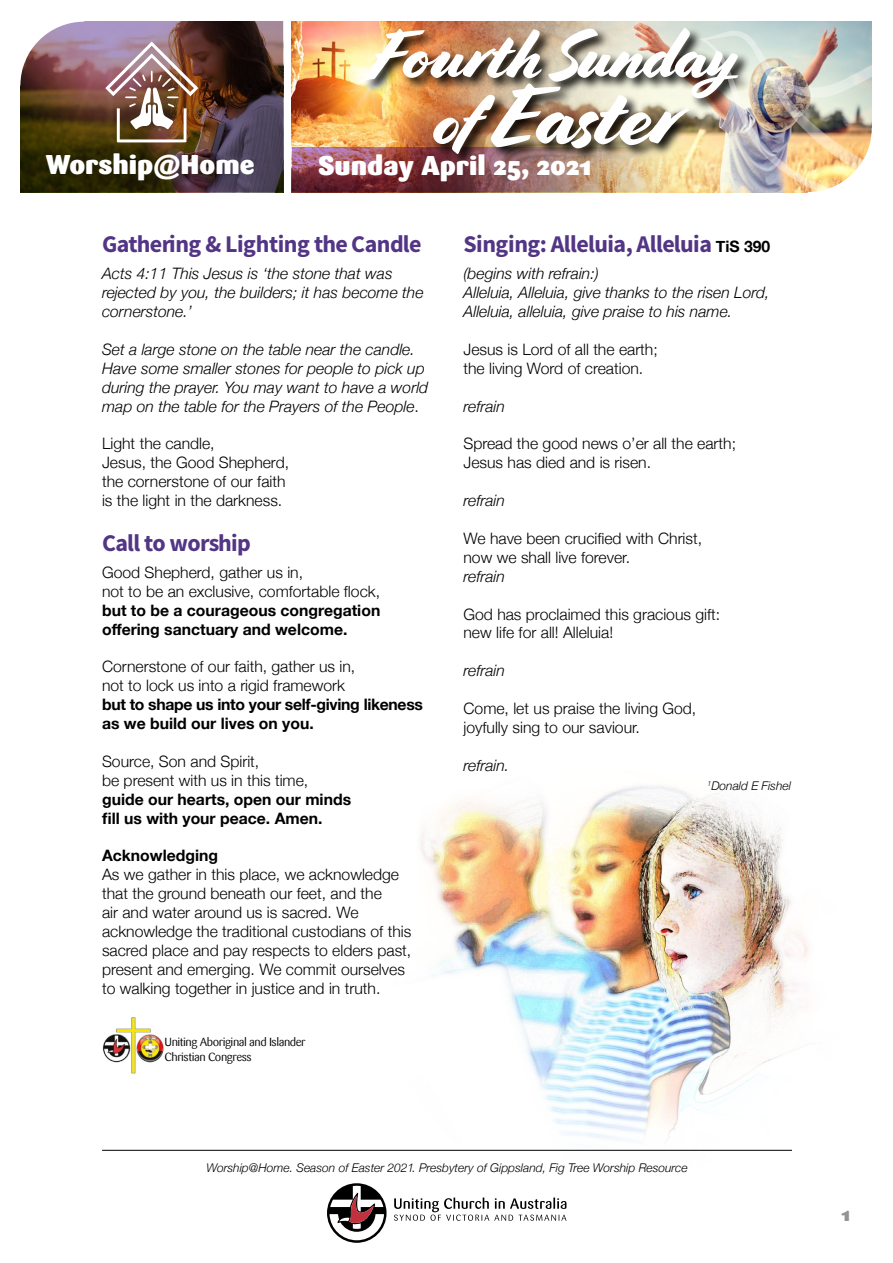
<style>
.page{position:relative;width:893px;height:1263px;background:#fff}
.page>*{position:absolute;margin:0;border:0;box-sizing:border-box;transform-origin:0 0}
.t1{font:84px "Cortado";color:#fff}
.t2{font:69px "Cortado";color:#fff}
.t3{font:900 27px "Sari";color:#fff}
.t4{font:24px "Source Sans Variable";letter-spacing:-.02em;color:#533585}
.t5{font:900 19.5px "Sari";color:#939393}
.t6{font:300 15.75px/18.9px "Helvetica Neue";color:#000}
.t7{font:italic 300 15.75px/18.9px "Helvetica Neue";color:#000}
.t8{font:700 15.75px/18.9px "Helvetica Neue";color:#000}
.t9{font:700 15.75px/18.9px "Helvetica Neue";letter-spacing:-.02em;color:#000}
.t10{font:italic 300 12px "Helvetica Neue";color:#000}
.t11{font:11.7px/14.4px "Sari";letter-spacing:-.04em;color:#000}
.s1{font-size:69px}
.s2{font-style:normal}
.s3{font-family:"Helvetica Neue";font-weight:700;font-size:15.75px;color:#000}
</style>
<div class="page">
<img style="left:374px;top:786px;width:435px;height:364px">
<svg style="left:394px;top:1197px;width:172px;height:24px"></svg>
<svg style="left:327px;top:1183px;width:60px;height:60px"></svg>
<hr style="left:102px;top:1150px;width:690px;height:1px;background:#000">
<img style="left:292px;top:22px;width:407px;height:170px">
<img style="left:20px;top:22px;width:263px;height:170px">
<img style="left:105px;top:42px;width:93px;height:100px">
<img style="left:292px;top:148px;width:394px;height:44px">
<svg style="left:20px;top:21px;width:64px;height:64px"></svg>
<div style="left:362px;top:26px;width:390px;height:141px;background:#000;opacity:.91"></div>
<img style="left:699px;top:22px;width:173px;height:171px">
<img style="left:103px;top:1017px;width:61px;height:57px">
<h3 class="t3" style="left:46px;top:148px;width:210px">Worship@Home</h3>
<h2 class="t2" style="left:370px;top:15px;width:371px">Fourth Sunday</h2>
<h1 class="t1" style="left:432px;top:67px;width:246px"><span class="s1">of</span> Easter</h1>
<h3 class="t3" style="left:318px;top:148px;width:275px">Sunday April 25, 2021</h3>
<h3 class="t4" style="left:102px;top:229px;width:321px">Gathering &amp; Lighting the Candle</h3>
<p class="t7" style="left:102px;top:263px;width:323px">Acts 4:11 This Jesus is ‘the stone that was rejected by you, the builders; it has become the cornerstone.’</p>
<p class="t7" style="left:102px;top:339px;width:328px">Set a large stone on the table near the candle.<br>Have some smaller stones for people to pick up during the prayer. You may want to have a world map on the table for the Prayers of the People<span class="s2">.</span></p>
<p class="t6" style="left:102px;top:433px;width:189px">Light the candle,<br>Jesus, the Good Shepherd, the cornerstone of our faith is the light in the darkness.</p>
<h3 class="t4" style="left:102px;top:528px;width:150px">Call to worship</h3>
<p class="t6" style="left:102px;top:562px;width:280px">Good Shepherd, gather us in,<br>not to be an exclusive, comfortable flock,</p>
<p class="t8" style="left:102px;top:601px;width:280px">but to be a courageous congregation offering sanctuary and welcome.</p>
<p class="t6" style="left:102px;top:656px;width:255px">Cornerstone of our faith, gather us in, not to lock us into a rigid framework</p>
<p class="t9" style="left:102px;top:696px;width:322px">but to shape us into your self-giving likeness as we build our lives on you.</p>
<p class="t6" style="left:102px;top:751px;width:208px">Source, Son and Spirit,<br>be present with us in this time,</p>
<p class="t8" style="left:102px;top:790px;width:251px">guide our hearts, open our minds fill us with your peace. Amen.</p>
<p class="t8" style="left:102px;top:847px;width:118px">Acknowledging</p>
<p class="t6" style="left:102px;top:864px;width:311px">As we gather in this place, we acknowledge that the ground beneath our feet, and the<br>air and water around us is sacred. We acknowledge the traditional custodians of this sacred place and pay respects to elders past, present and emerging. We commit ourselves to walking together in justice and in truth.</p>
<p class="t11" style="left:165px;top:1035px;width:143px">Uniting Aboriginal and Islander<br>Christian Congress</p>
<h3 class="t4" style="left:463px;top:229px;width:308px">Singing: Alleluia, Alleluia <span class="s3">TiS 390</span></h3>
<p class="t7" style="left:463px;top:263px;width:308px">(begins with refrain:)<br>Alleluia, Alleluia, give thanks to the risen Lord,<br>Alleluia, alleluia, give praise to his name.</p>
<p class="t6" style="left:463px;top:339px;width:196px">Jesus is Lord of all the earth; the living Word of creation.</p>
<p class="t7" style="left:463px;top:395px;width:43px">refrain</p>
<p class="t6" style="left:463px;top:433px;width:274px">Spread the good news o’er all the earth;<br>Jesus has died and is risen.</p>
<p class="t7" style="left:463px;top:490px;width:43px">refrain</p>
<p class="t6" style="left:463px;top:528px;width:240px">We have been crucified with Christ, now we shall live forever.</p>
<p class="t7" style="left:463px;top:566px;width:43px">refrain</p>
<p class="t6" style="left:463px;top:603px;width:258px">God has proclaimed this gracious gift: new life for all! Alleluia!</p>
<p class="t7" style="left:463px;top:660px;width:43px">refrain</p>
<p class="t6" style="left:463px;top:698px;width:234px">Come, let us praise the living God, joyfully sing to our saviour.</p>
<p class="t7" style="left:463px;top:755px;width:47px">refrain.</p>
<p class="t10" style="left:707px;top:776px;width:85px"><sup>1</sup>Donald E Fishel</p>
<p class="t10" style="left:206px;top:1158px;width:483px">Worship@Home. Season of Easter 2021. Presbytery of Gippsland, Fig Tree Worship Resource</p>
<p class="t5" style="left:842px;top:1202px;width:10px">1</p>
</div>
